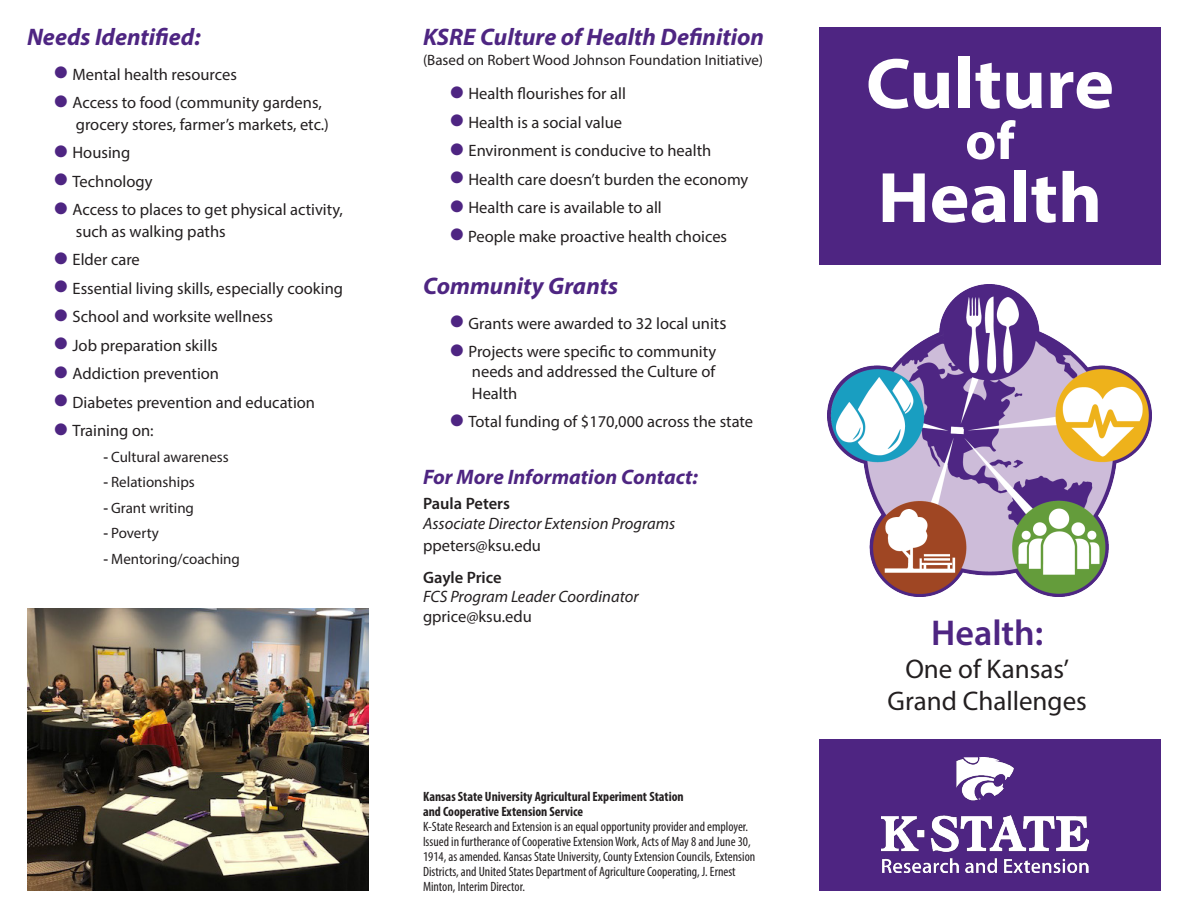
<style>
.page{position:relative;width:1188px;height:918px;background:#fff}
.page>*{position:absolute;margin:0;border:0;box-sizing:border-box;transform-origin:0 0}
.t1{font:700 72px "Myriad Pro";color:#fff;scale:1.05 1}
.t2{font:700 54px "Myriad Pro";color:#fff}
.t3{font:600 36px "Myriad Pro";color:#4e2582}
.t4{font:27px "Myriad Pro";color:#231f20}
.t5{font:italic 700 24px "Myriad Pro";color:#4e2582}
.t6{font:italic 700 21px "Myriad Pro";color:#4e2582}
.t7{font:16.5px "Myriad Pro";color:#231f20}
.t8{font:italic 16.5px "Myriad Pro";color:#231f20}
.t9{font:600 16.5px "Myriad Pro";color:#231f20}
.t10{font:15px "Myriad Pro";color:#231f20}
.t11{font:condensed 13.5px/15px "Myriad Pro";color:#231f20}
.t12{font:700 condensed 13.5px "Myriad Pro";color:#231f20}
.s1{color:#4e2582}
.s2{font-weight:600}
.s3{font-size:18px}
</style>
<div class="page">
<div style="left:819px;top:27px;width:342px;height:238px;background:#4e2582"></div>
<div style="left:819px;top:740px;width:342px;height:151px;background:#4e2582"></div>
<img style="left:828px;top:284px;width:323px;height:313px">
<img style="left:881px;top:758px;width:207px;height:114px">
<img style="left:27px;top:608px;width:342px;height:283px">
<p class="t5" style="left:27px;top:21px;width:175px">Needs Identified:</p>
<p class="t7" style="left:55px;top:64px;width:184px"><span class="s1">●</span> Mental health resources</p>
<p class="t7" style="left:55px;top:92px;width:269px"><span class="s1">●</span> Access to food (community gardens,</p>
<p class="t7" style="left:76px;top:114px;width:255px">grocery stores, farmer’s markets, etc.)</p>
<p class="t7" style="left:55px;top:142px;width:77px"><span class="s1">●</span> Housing</p>
<p class="t7" style="left:55px;top:171px;width:100px"><span class="s1">●</span> Technology</p>
<p class="t7" style="left:55px;top:199px;width:290px"><span class="s1">●</span> Access to places to get physical activity,</p>
<p class="t7" style="left:76px;top:221px;width:151px">such as walking paths</p>
<p class="t7" style="left:55px;top:249px;width:87px"><span class="s1">●</span> Elder care</p>
<p class="t7" style="left:55px;top:278px;width:290px"><span class="s1">●</span> Essential living skills, especially cooking</p>
<p class="t7" style="left:55px;top:306px;width:220px"><span class="s1">●</span> School and worksite wellness</p>
<p class="t7" style="left:55px;top:335px;width:165px"><span class="s1">●</span> Job preparation skills</p>
<p class="t7" style="left:55px;top:363px;width:166px"><span class="s1">●</span> Addiction prevention</p>
<p class="t7" style="left:55px;top:392px;width:262px"><span class="s1">●</span> Diabetes prevention and education</p>
<p class="t7" style="left:55px;top:420px;width:101px"><span class="s1">●</span> Training on:</p>
<p class="t10" style="left:103px;top:447px;width:127px"><span class="s2">-</span> Cultural awareness</p>
<p class="t10" style="left:103px;top:473px;width:93px"><span class="s2">-</span> Relationships</p>
<p class="t10" style="left:103px;top:498px;width:92px"><span class="s2">-</span> Grant writing</p>
<p class="t10" style="left:103px;top:524px;width:57px"><span class="s2">-</span> Poverty</p>
<p class="t10" style="left:103px;top:549px;width:138px"><span class="s2">-</span> Mentoring/coaching</p>
<p class="t5" style="left:423px;top:21px;width:343px">KSRE Culture of Health Definition</p>
<p class="t10" style="left:423px;top:50px;width:342px">(Based on Robert Wood Johnson Foundation Initiative)</p>
<p class="t7" style="left:451px;top:83px;width:177px"><span class="s1">●</span> Health flourishes for all</p>
<p class="t7" style="left:451px;top:112px;width:173px"><span class="s1">●</span> Health is a social value</p>
<p class="t7" style="left:451px;top:140px;width:262px"><span class="s1">●</span> Environment is conducive to health</p>
<p class="t7" style="left:451px;top:169px;width:299px"><span class="s1">●</span> Health care doesn’t burden the economy</p>
<p class="t7" style="left:451px;top:197px;width:213px"><span class="s1">●</span> Health care is available to all</p>
<p class="t7" style="left:451px;top:226px;width:278px"><span class="s1">●</span> People make proactive health choices</p>
<p class="t5" style="left:423px;top:270px;width:197px">Community Grants</p>
<p class="t7" style="left:451px;top:313px;width:277px"><span class="s1">●</span> Grants were awarded to 32 local unit<span class="s3">s</span></p>
<p class="t7" style="left:451px;top:341px;width:267px"><span class="s1">●</span> Projects were specific to community</p>
<p class="t7" style="left:472px;top:361px;width:245px">needs and addressed the Culture of</p>
<p class="t7" style="left:472px;top:383px;width:47px">Health</p>
<p class="t7" style="left:451px;top:411px;width:304px"><span class="s1">●</span> Total funding of $170,000 across the state</p>
<p class="t6" style="left:423px;top:463px;width:276px">For More Information Contact:</p>
<p class="t9" style="left:423px;top:493px;width:88px">Paula Peters</p>
<p class="t8" style="left:423px;top:513px;width:254px">Associate Director Extension Programs</p>
<p class="t7" style="left:423px;top:535px;width:120px">ppeters@ksu.edu</p>
<p class="t9" style="left:423px;top:566px;width:80px">Gayle Price</p>
<p class="t8" style="left:423px;top:587px;width:217px">FCS Program Leader Coordinator</p>
<p class="t7" style="left:423px;top:606px;width:110px">gprice@ksu.edu</p>
<p class="t12" style="left:423px;top:788px;width:262px">Kansas State University Agricultural Experiment Station</p>
<p class="t12" style="left:423px;top:803px;width:162px">and Cooperative Extension Service</p>
<p class="t11" style="left:423px;top:819px;width:334px">K-State Research and Extension is an equal opportunity provider and employer.<br>Issued in furtherance of Cooperative Extension Work, Acts of May 8 and June 30, 1914, as amended. Kansas State University, County Extension Councils, Extension Districts, and United States Department of Agriculture Cooperating, J. Ernest Minton, Interim Director.</p>
<p class="t1" style="left:866px;top:37px;width:238px">Culture</p>
<p class="t2" style="left:965px;top:106px;width:51px">of</p>
<p class="t1" style="left:878px;top:151px;width:215px">Health</p>
<p class="t3" style="left:931px;top:610px;width:114px">Health:</p>
<p class="t4" style="left:905px;top:652px;width:165px">One of Kansas’</p>
<p class="t4" style="left:888px;top:684px;width:201px">Grand Challenges</p>
</div>
